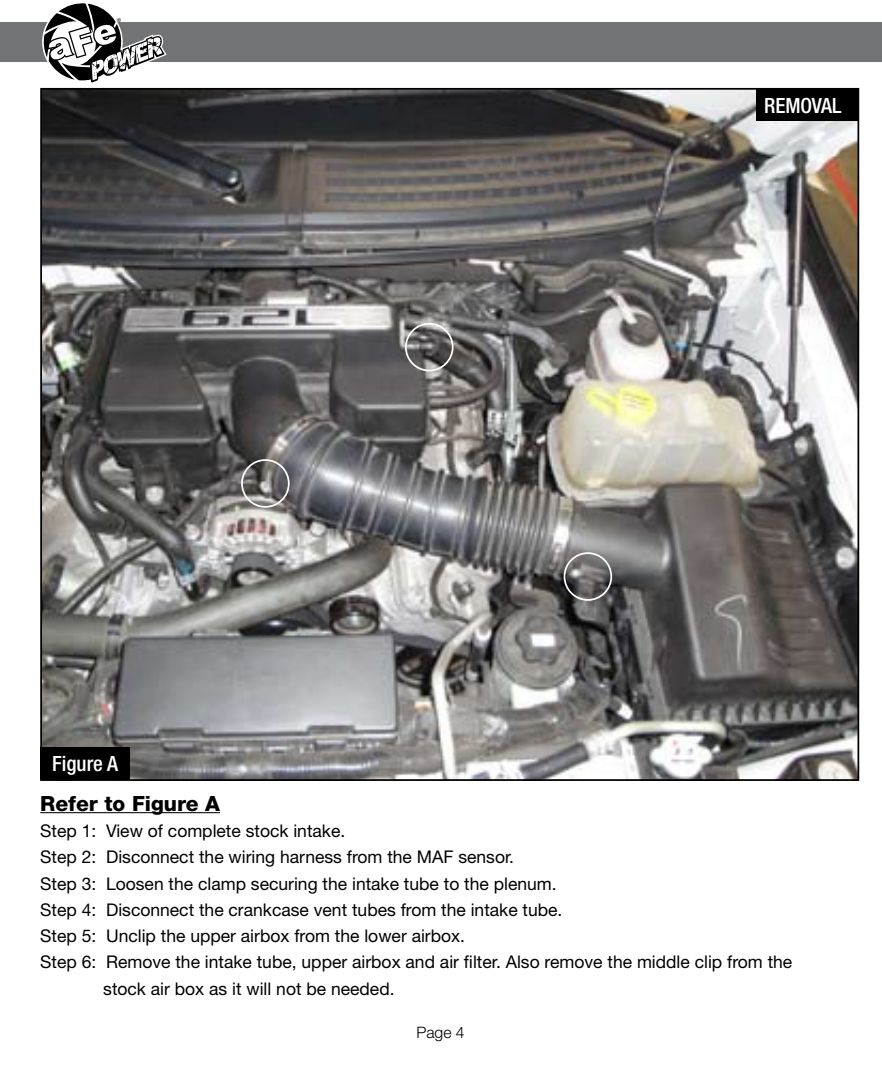
<style>
.page{position:relative;width:882px;height:1071px;background:#fff}
.page>*{position:absolute;margin:0;border:0;box-sizing:border-box;transform-origin:0 0}
.t1{font:800 21px "Helvetica Neue";color:#000}
.t2{font:500 condensed 21px "Helvetica Neue";color:#fff}
.t3{font:17.5px "Helvetica Neue";color:#000}
.t4{font:300 15.75px "Helvetica Neue";color:#000}
.t5{font:8.75px "Myriad";color:#000}
</style>
<div class="page">
<div style="left:0;top:23px;width:882px;height:39px;background:#717375"></div>
<svg style="left:43px;top:3px;width:124px;height:80px"></svg>
<img style="left:43px;top:91px;width:813px;height:687px">
<hr style="left:40px;top:812px;width:180px;height:1px;background:#000">
<div style="left:756px;top:88px;width:103px;height:33px;background:#000"></div>
<div style="left:564px;top:552px;width:48px;height:49px;border:2px solid #fff;border-radius:50%"></div>
<div style="left:405px;top:323px;width:49px;height:48px;border:2px solid #fff;border-radius:50%"></div>
<div style="left:241px;top:459px;width:49px;height:49px;border:2px solid #fff;border-radius:50%"></div>
<div style="left:40px;top:747px;width:90px;height:33px;background:#000"></div>
<p class="t5" style="left:117px;top:17px;width:6px">®</p>
<p class="t2" style="left:52px;top:751px;width:67px">Figure A</p>
<p class="t2" style="left:764px;top:93px;width:79px">REMOVAL</p>
<p class="t1" style="left:40px;top:791px;width:181px">Refer to Figure A</p>
<p class="t3" style="left:40px;top:820px;width:307px">Step 1: View of complete stock intake.</p>
<p class="t3" style="left:40px;top:847px;width:475px">Step 2: Disconnect the wiring harness from the MAF sensor.</p>
<p class="t3" style="left:40px;top:873px;width:518px">Step 3: Loosen the clamp securing the intake tube to the plenum.</p>
<p class="t3" style="left:40px;top:899px;width:524px">Step 4: Disconnect the crankcase vent tubes from the intake tube.</p>
<p class="t3" style="left:40px;top:925px;width:426px">Step 5: Unclip the upper airbox from the lower airbox.</p>
<p class="t3" style="left:40px;top:952px;width:754px">Step 6: Remove the intake tube, upper airbox and air filter. Also remove the middle clip from the</p>
<p class="t3" style="left:103px;top:978px;width:293px">stock air box as it will not be needed.</p>
<p class="t4" style="left:416px;top:1023px;width:50px">Page 4</p>
</div>
